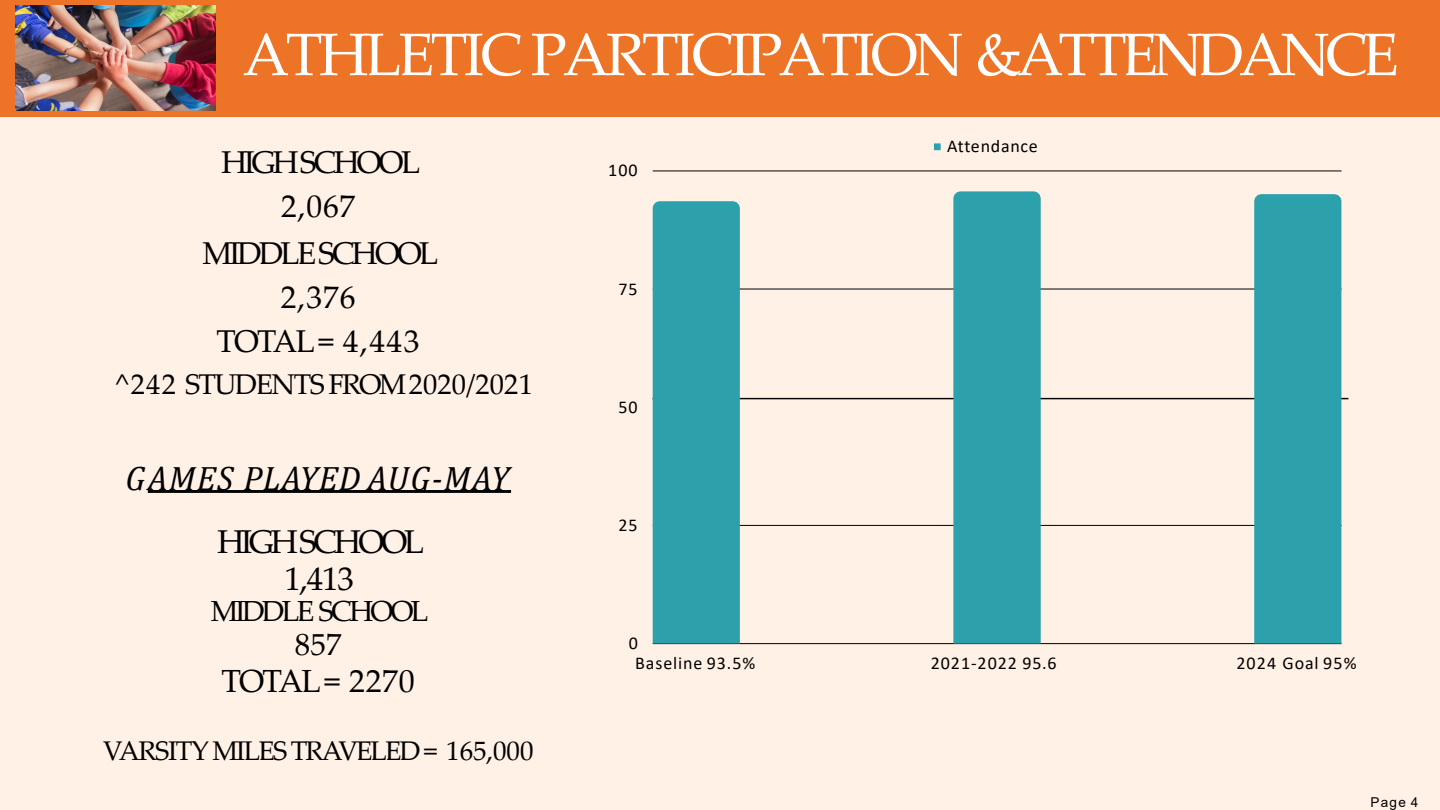
<style>
.page{position:relative;width:1440px;height:810px;background:#fff}
.page>*{position:absolute;margin:0;border:0;box-sizing:border-box;transform-origin:0 0}
.t1{font:60px "Palatino Linotype";letter-spacing:-.065em;color:#fff}
.t2{font:italic 34px "Cambria";letter-spacing:.02em;color:#000}
.t3{font:33px/37px "Palatino Linotype";letter-spacing:-.09em;color:#000;text-align:center}
.t4{font:32px "Palatino Linotype";letter-spacing:-.055em;color:#000}
.t5{font:31.6px/44.3px "Palatino Linotype";letter-spacing:-.085em;color:#000;text-align:center}
.t6{font:31.6px "Palatino Linotype";letter-spacing:-.05em;color:#000}
.t7{font:31px "Palatino Linotype";color:#000}
.t8{font:29px "Palatino Linotype";letter-spacing:-.095em;color:#000}
.t9{font:28.6px "Palatino Linotype";letter-spacing:-.055em;color:#000}
.t10{font:27px "Palatino Linotype";letter-spacing:-.06em;color:#000}
.t11{font:18px "Calibri";letter-spacing:.05em;color:#000}
.t12{font:13.6px "Arial";color:#000}
</style>
<div class="page">
<div style="left:0;top:116px;width:1440px;height:694px;background:#fff1e6"></div>
<div style="left:0;top:0;width:1440px;height:116px;background:#ed7326"></div>
<img style="left:16px;top:6px;width:200px;height:105px">
<svg style="left:148px;top:490px;width:363px;height:3px"></svg>
<svg style="left:934px;top:143px;width:7px;height:7px"></svg>
<hr style="left:653px;top:171px;width:689px;height:1px;background:#000">
<svg style="left:653px;top:191px;width:695px;height:453px"></svg>
<h2 class="t1" style="left:243px;top:12px;width:1158px">ATHLETIC PARTICIPATION &amp;ATTENDANCE</h2>
<p class="t5" style="left:221px;top:139px;width:201px">HIGH SCHOOL<br>2,067</p>
<p class="t5" style="left:203px;top:230px;width:237px;line-height:44px">MIDDLE SCHOOL<br>2,376</p>
<p class="t6" style="left:216px;top:319px;width:204px">TOTAL = 4,443</p>
<p class="t9" style="left:115px;top:363px;width:419px">^242 STUDENTS FROM2020/2021</p>
<p class="t2" style="left:126px;top:454px;width:385px">GAMES PLAYED AUG-MAY</p>
<p class="t3" style="left:217px;top:522px;width:209px">HIGH SCHOOL<br>1,413</p>
<p class="t8" style="left:211px;top:591px;width:219px">MIDDLE SCHOOL</p>
<p class="t7" style="left:295px;top:623px;width:48px">857</p>
<p class="t4" style="left:221px;top:659px;width:195px">TOTAL = 2270</p>
<p class="t10" style="left:103px;top:731px;width:432px">VARSITY MILES TRAVELED = 165,000</p>
<p class="t11" style="left:608px;top:158px;width:31px">100</p>
<p class="t11" style="left:618px;top:276px;width:21px">75</p>
<p class="t11" style="left:618px;top:394px;width:21px">50</p>
<p class="t11" style="left:618px;top:512px;width:21px">25</p>
<p class="t11" style="left:629px;top:631px;width:11px">0</p>
<p class="t11" style="left:947px;top:134px;width:92px">Attendance</p>
<p class="t11" style="left:635px;top:650px;width:122px">Baseline 93.5%</p>
<p class="t11" style="left:931px;top:650px;width:127px">2021-2022 95.6</p>
<p class="t11" style="left:1236px;top:650px;width:122px">2024 Goal 95%</p>
<p class="t12" style="left:1370px;top:793px;width:49px">Page 4</p>
</div>
